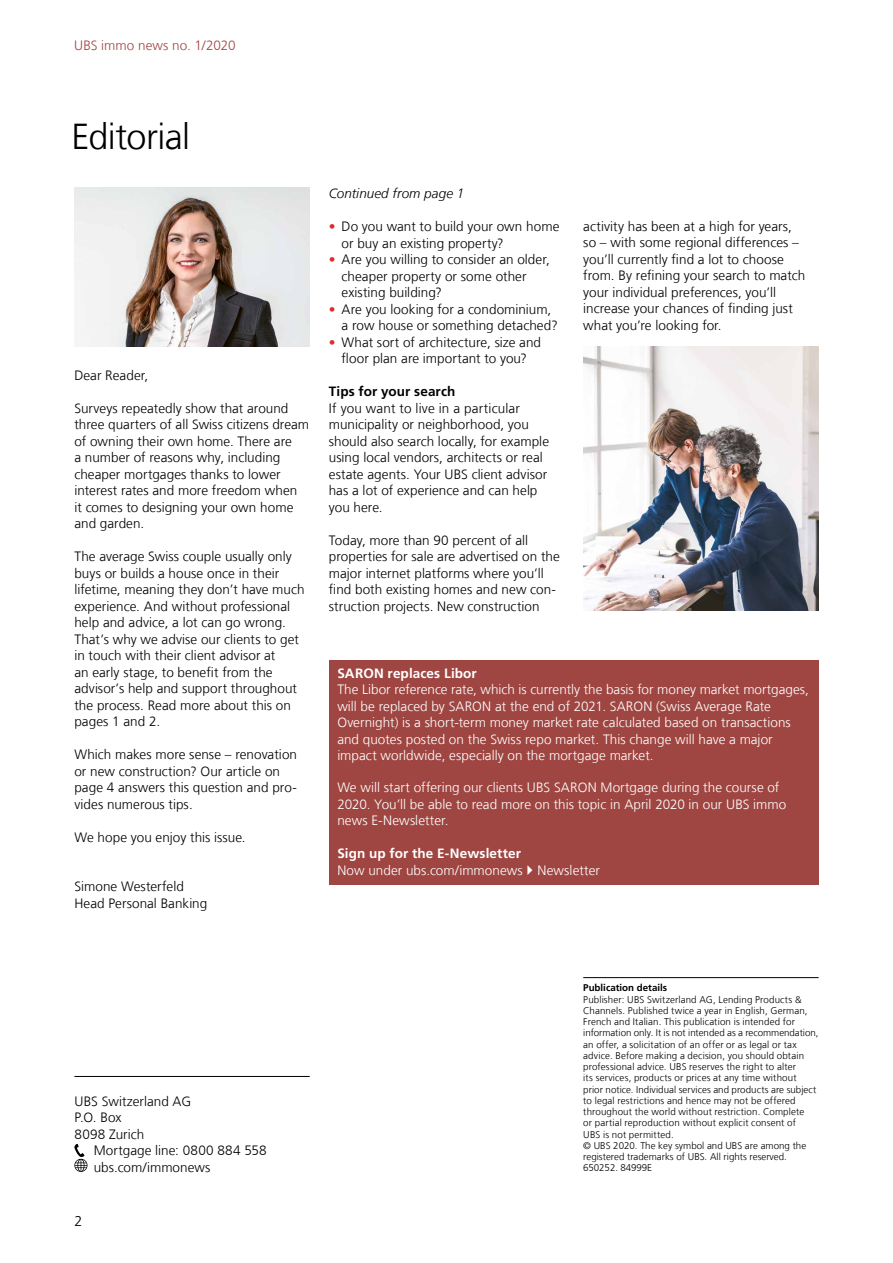
<style>
.page{position:relative;width:893px;height:1263px;background:#fff}
.page>*{position:absolute;margin:0;border:0;box-sizing:border-box;transform-origin:0 0}
.t1{font:300 36px "Frutiger LT Com";letter-spacing:-.015em;color:#000}
.t2{font:300 14.25px "Frutiger LT Com";color:#000}
.t3{font:300 13.5px/16.5px "Frutiger LT Com";letter-spacing:.005em;color:#000}
.t4{font:300 13.5px/16.5px "Frutiger LT Com";color:#fff}
.t5{font:700 13.5px "Frutiger LT Com";letter-spacing:.01em;color:#fff}
.t6{font:300 13.5px "Frutiger LT Com";color:#9f4642}
.t7{font:italic 300 13.5px "Frutiger LT Com";letter-spacing:.005em;color:#000}
.t8{font:700 13.5px "Frutiger LT Com";letter-spacing:.005em;color:#000}
.t9{font:300 9.75px/11.2px "Frutiger LT Com";letter-spacing:.01em;color:#000}
.t10{font:700 9.75px "Frutiger LT Com";color:#000}
.s1{color:#e42b2b}
</style>
<div class="page">
<img style="left:583px;top:347px;width:236px;height:264px">
<svg style="left:74px;top:1144px;width:13px;height:28px"></svg>
<hr style="left:74px;top:1076px;width:236px;height:1px;background:#000">
<img style="left:74px;top:188px;width:236px;height:159px">
<div style="left:329px;top:660px;width:490px;height:224px;background:#9f4642"></div>
<hr style="left:583px;top:977px;width:236px;height:1px;background:#000">
<p class="t6" style="left:74px;top:37px;width:163px">UBS immo news no. 1/2020</p>
<h1 class="t1" style="left:71px;top:115px;width:120px">Editorial</h1>
<p class="t3" style="left:74px;top:367px;width:75px">Dear Reader,</p>
<p class="t3" style="left:74px;top:400px;width:236px">Surveys repeatedly show that around three quarters of all Swiss citizens dream of owning their own home. There are<br>a number of reasons why, including cheaper mortgages thanks to lower interest rates and more freedom when<br>it comes to designing your own home and garden.</p>
<p class="t3" style="left:74px;top:548px;width:232px">The average Swiss couple usually only buys or builds a house once in their lifetime, meaning they don’t have much experience. And without professional help and advice, a lot can go wrong.<br>That’s why we advise our clients to get in touch with their client advisor at<br>an early stage, to benefit from the advisor’s help and support throughout the process. Read more about this on pages 1 and 2.</p>
<p class="t3" style="left:74px;top:746px;width:224px">Which makes more sense – renovation or new construction? Our article on page 4 answers this question and pro&shy;vides numerous tips.</p>
<p class="t3" style="left:74px;top:829px;width:173px">We hope you enjoy this issue.</p>
<p class="t3" style="left:74px;top:878px;width:134px">Simone Westerfeld<br>Head Personal Banking</p>
<p class="t7" style="left:329px;top:185px;width:137px">Continued from page 1</p>
<p class="t3" style="left:342px;top:218px;width:219px;text-indent:-13px"><span class="s1">•</span> Do you want to build your own home or buy an existing property?</p>
<p class="t3" style="left:342px;top:251px;width:210px;text-indent:-13px"><span class="s1">•</span> Are you willing to consider an older, cheaper property or some other existing building?</p>
<p class="t3" style="left:342px;top:301px;width:218px;text-indent:-13px"><span class="s1">•</span> Are you looking for a condominium, a row house or something detached?</p>
<p class="t3" style="left:329px;top:334px;width:214px;text-align:center"><span class="s1">•</span> What sort of architecture, size and floor plan are important to you?</p>
<p class="t8" style="left:329px;top:383px;width:128px">Tips for your search</p>
<p class="t3" style="left:329px;top:400px;width:222px">If you want to live in a particular municipality or neighborhood, you should also search locally, for example using local vendors, architects or real estate agents. Your UBS client advisor has a lot of experience and can help you here.</p>
<p class="t3" style="left:329px;top:532px;width:233px">Today, more than 90 percent of all properties for sale are advertised on the major internet platforms where you’ll find both existing homes and new con&shy;struction projects. New construction</p>
<p class="t3" style="left:583px;top:218px;width:223px">activity has been at a high for years, so – with some regional differences – you’ll currently find a lot to choose from. By refining your search to match your individual preferences, you’ll increase your chances of finding just what you’re looking for.</p>
<p class="t5" style="left:337px;top:665px;width:141px">SARON replaces Libor</p>
<p class="t4" style="left:337px;top:681px;width:473px">The Libor reference rate, which is currently the basis for money market mortgages, will be replaced by SARON at the end of 2021. SARON (Swiss Average Rate -Overnight) is a short-term money market rate calculated based on transactions and quotes posted on the Swiss repo market. This change will have a major impact worldwide, especially on the mortgage market.</p>
<p class="t4" style="left:337px;top:779px;width:450px">We will start offering our clients UBS SARON Mortgage during the course of<br>2020. You’ll be able to read more on this topic in April 2020 in our UBS immo news E-Newsletter.</p>
<p class="t5" style="left:337px;top:845px;width:185px">Sign up for the E-Newsletter</p>
<p class="t4" style="left:337px;top:862px;width:264px">Now under ubs.com/immonews Newsletter</p>
<p class="t3" style="left:75px;top:1093px;width:118px">UBS Switzerland AG<br>P.O. Box<br>8098 Zurich</p>
<p class="t3" style="left:94px;top:1142px;width:175px">Mortgage line: 0800 884 558 ubs.com/immonews</p>
<p class="t2" style="left:74px;top:1212px;width:9px">2</p>
<p class="t10" style="left:583px;top:982px;width:85px">Publication details</p>
<p class="t9" style="left:583px;top:994px;width:237px">Publisher: UBS Switzerland AG, Lending Products &amp; Channels. Published twice a year in English, German, French and Italian. This publication is intended for information only. It is not intended as a recommendation, an offer, a solicitation of an offer or as legal or tax advice. Before making a decision, you should obtain professional advice. UBS reserves the right to alter<br>its services, products or prices at any time without prior notice. Individual services and products are subject to legal restrictions and hence may not be offered throughout the world without restriction. Complete<br>or partial reproduction without explicit consent of<br>UBS is not permitted.<br>© UBS 2020. The key symbol and UBS are among the registered trademarks of UBS. All rights reserved.<br>650252. 84999E</p>
</div>
